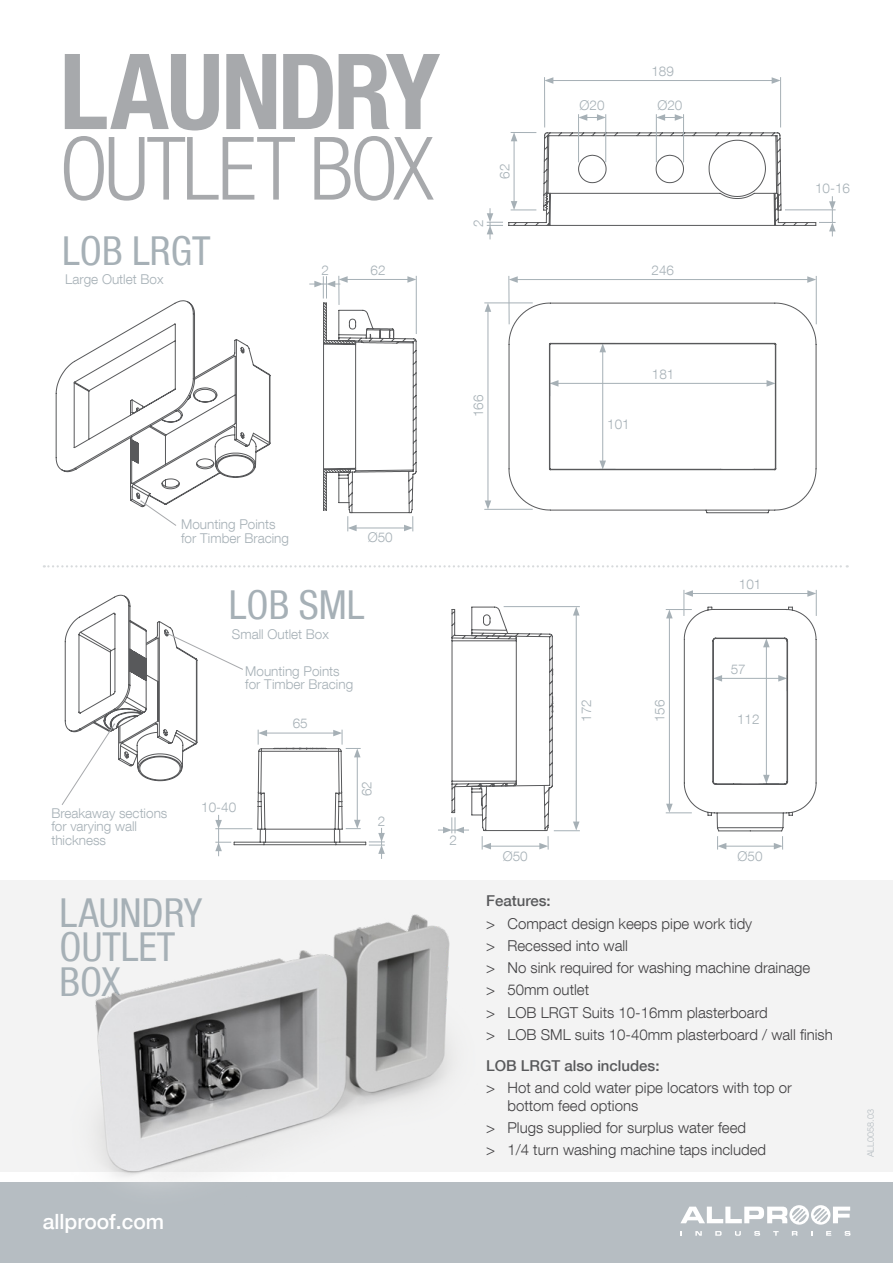
<style>
.page{position:relative;width:893px;height:1263px;background:#fff}
.page>*{position:absolute;margin:0;border:0;box-sizing:border-box;transform-origin:0 0}
.t1{font:700 condensed 105.15px "Helvetica Neue LT Com";letter-spacing:-.03em;color:#a7a9ac}
.t2{font:300 condensed 87.6px "Helvetica Neue LT Com";letter-spacing:-.04em;color:#a7a9ac}
.t3{font:condensed 39.9px/34.2px "Helvetica Neue LT Com";color:#a6b0b6}
.t4{font:500 21px "Helvetica Neue LT Com";color:#fff}
.t5{font:300 15px/22.2px "Helvetica Neue LT Com";color:#414042}
.t6{font:500 15px "Helvetica Neue LT Com";color:#58595b}
.t7{font:300 13.5px/13.5px "Helvetica Neue LT Com";color:#a6b0b6}
.t8{font:300 9px "Helvetica Neue LT Com";color:#b6bdc2}
</style>
<div class="page">
<div style="left:0;top:880px;width:893px;height:291px;background:#f3f3f3"></div>
<div style="left:0;top:1183px;width:893px;height:80px;background:#b6bdc2"></div>
<svg style="left:695px;top:1231px;width:7px;height:5px"></svg>
<svg style="left:715px;top:1231px;width:7px;height:5px"></svg>
<svg style="left:735px;top:1231px;width:6px;height:5px"></svg>
<svg style="left:754px;top:1231px;width:6px;height:5px"></svg>
<svg style="left:773px;top:1231px;width:6px;height:5px"></svg>
<svg style="left:792px;top:1231px;width:5px;height:5px"></svg>
<svg style="left:826px;top:1231px;width:5px;height:5px"></svg>
<svg style="left:845px;top:1231px;width:5px;height:5px"></svg>
<svg style="left:681px;top:1205px;width:169px;height:20px"></svg>
<hr style="left:515px;top:279px;width:295px;height:1px;background:#a6b0b6">
<svg style="left:807px;top:276px;width:9px;height:7px"></svg>
<svg style="left:510px;top:276px;width:8px;height:7px"></svg>
<hr style="left:816px;top:276px;width:1px;height:48px;background:#a6b0b6">
<hr style="left:509px;top:276px;width:1px;height:48px;background:#a6b0b6">
<hr style="left:488px;top:309px;width:1px;height:194px;background:#a6b0b6">
<svg style="left:485px;top:304px;width:6px;height:8px"></svg>
<svg style="left:485px;top:500px;width:6px;height:9px"></svg>
<hr style="left:484px;top:303px;width:49px;height:1px;background:#a6b0b6">
<hr style="left:484px;top:509px;width:49px;height:1px;background:#a6b0b6">
<svg style="left:508px;top:302px;width:309px;height:212px"></svg>
<hr style="left:551px;top:80px;width:223px;height:1px;background:#a6b0b6">
<svg style="left:772px;top:77px;width:8px;height:7px"></svg>
<svg style="left:545px;top:77px;width:8px;height:7px"></svg>
<hr style="left:780px;top:77px;width:1px;height:50px;background:#a6b0b6">
<hr style="left:544px;top:77px;width:1px;height:50px;background:#a6b0b6">
<svg style="left:579px;top:114px;width:26px;height:7px"></svg>
<hr style="left:605px;top:114px;width:1px;height:48px;background:#a6b0b6">
<hr style="left:578px;top:114px;width:1px;height:48px;background:#a6b0b6">
<svg style="left:657px;top:114px;width:26px;height:7px"></svg>
<hr style="left:683px;top:114px;width:1px;height:48px;background:#a6b0b6">
<hr style="left:656px;top:114px;width:1px;height:48px;background:#a6b0b6">
<svg style="left:309px;top:276px;width:108px;height:255px"></svg>
<svg style="left:55px;top:300px;width:216px;height:226px"></svg>
<svg style="left:666px;top:590px;width:151px;height:259px"></svg>
<svg style="left:44px;top:565px;width:804px;height:2px"></svg>
<img style="left:69px;top:914px;width:417px;height:270px">
<svg style="left:487px;top:132px;width:349px;height:107px"></svg>
<svg style="left:438px;top:606px;width:142px;height:243px"></svg>
<svg style="left:62px;top:594px;width:323px;height:265px"></svg>
<h1 class="t1" style="left:60px;top:29px;width:382px">LAUNDRY</h1>
<h2 class="t2" style="left:60px;top:118px;width:376px">OUTLET BOX</h2>
<h3 class="t3" style="left:62px;top:233px;width:150px">LOB LRGT</h3>
<p class="t7" style="left:65px;top:272px;width:100px">Large Outlet Box</p>
<p class="t7" style="left:321px;top:263px;width:9px">2</p>
<p class="t7" style="left:370px;top:263px;width:17px">62</p>
<p class="t7" style="left:498px;top:179px;width:17px;rotate:-90deg">62</p>
<p class="t7" style="left:471px;top:227px;width:9px;rotate:-90deg">2</p>
<p class="t7" style="left:471px;top:417px;width:24px;rotate:-90deg">166</p>
<p class="t7" style="left:651px;top:64px;width:24px">189</p>
<p class="t7" style="left:580px;top:98px;width:27px">Ø20</p>
<p class="t7" style="left:657px;top:98px;width:27px">Ø20</p>
<p class="t7" style="left:652px;top:263px;width:24px">246</p>
<p class="t7" style="left:607px;top:418px;width:24px">101</p>
<p class="t7" style="left:652px;top:367px;width:24px">181</p>
<p class="t7" style="left:815px;top:181px;width:37px">10-16</p>
<p class="t7" style="left:181px;top:518px;width:109px">Mounting Points for Timber Bracing</p>
<p class="t7" style="left:368px;top:531px;width:27px">Ø50</p>
<h3 class="t3" style="left:229px;top:588px;width:137px">LOB SML</h3>
<p class="t7" style="left:232px;top:627px;width:99px">Small Outlet Box</p>
<p class="t7" style="left:245px;top:664px;width:109px">Mounting Points for Timber Bracing</p>
<p class="t7" style="left:51px;top:806px;width:118px">Breakaway sections for varying wall thickness</p>
<p class="t7" style="left:201px;top:800px;width:37px">10-40</p>
<h3 class="t3" style="left:60px;top:895px;width:144px">LAUNDRY<br>OUTLET<br>BOX</h3>
<p class="t7" style="left:293px;top:717px;width:17px">65</p>
<p class="t7" style="left:360px;top:796px;width:17px;rotate:-90deg">62</p>
<p class="t7" style="left:378px;top:814px;width:9px">2</p>
<h3 class="t4" style="left:43px;top:1209px;width:123px">allproof.com</h3>
<p class="t7" style="left:579px;top:722px;width:24px;rotate:-90deg">172</p>
<p class="t7" style="left:653px;top:722px;width:24px;rotate:-90deg">156</p>
<p class="t7" style="left:739px;top:577px;width:24px">101</p>
<p class="t7" style="left:731px;top:662px;width:17px">57</p>
<p class="t7" style="left:737px;top:712px;width:24px">112</p>
<p class="t7" style="left:449px;top:833px;width:9px">2</p>
<p class="t7" style="left:503px;top:849px;width:27px">Ø50</p>
<p class="t7" style="left:738px;top:849px;width:27px">Ø50</p>
<p class="t6" style="left:486px;top:892px;width:66px">Features:</p>
<p class="t5" style="left:486px;top:912px;width:348px">&gt; Compact design keeps pipe work tidy<br>&gt; Recessed into wall<br>&gt; No sink required for washing machine drainage<br>&gt; 50mm outlet<br>&gt; LOB LRGT Suits 10-16mm plasterboard<br>&gt; LOB SML suits 10-40mm plasterboard / wall finish</p>
<p class="t6" style="left:486px;top:1056px;width:175px">LOB LRGT also includes:</p>
<p class="t5" style="left:507px;top:1078px;width:286px;line-height:18px;text-indent:-21px">&gt; Hot and cold water pipe locators with top or bottom feed options</p>
<p class="t5" style="left:486px;top:1116px;width:281px">&gt; Plugs supplied for surplus water feed<br>&gt; 1/4 turn washing machine taps included</p>
<p class="t8" style="left:865px;top:1157px;width:49px;rotate:-90deg">ALL0058.03</p>
</div>
